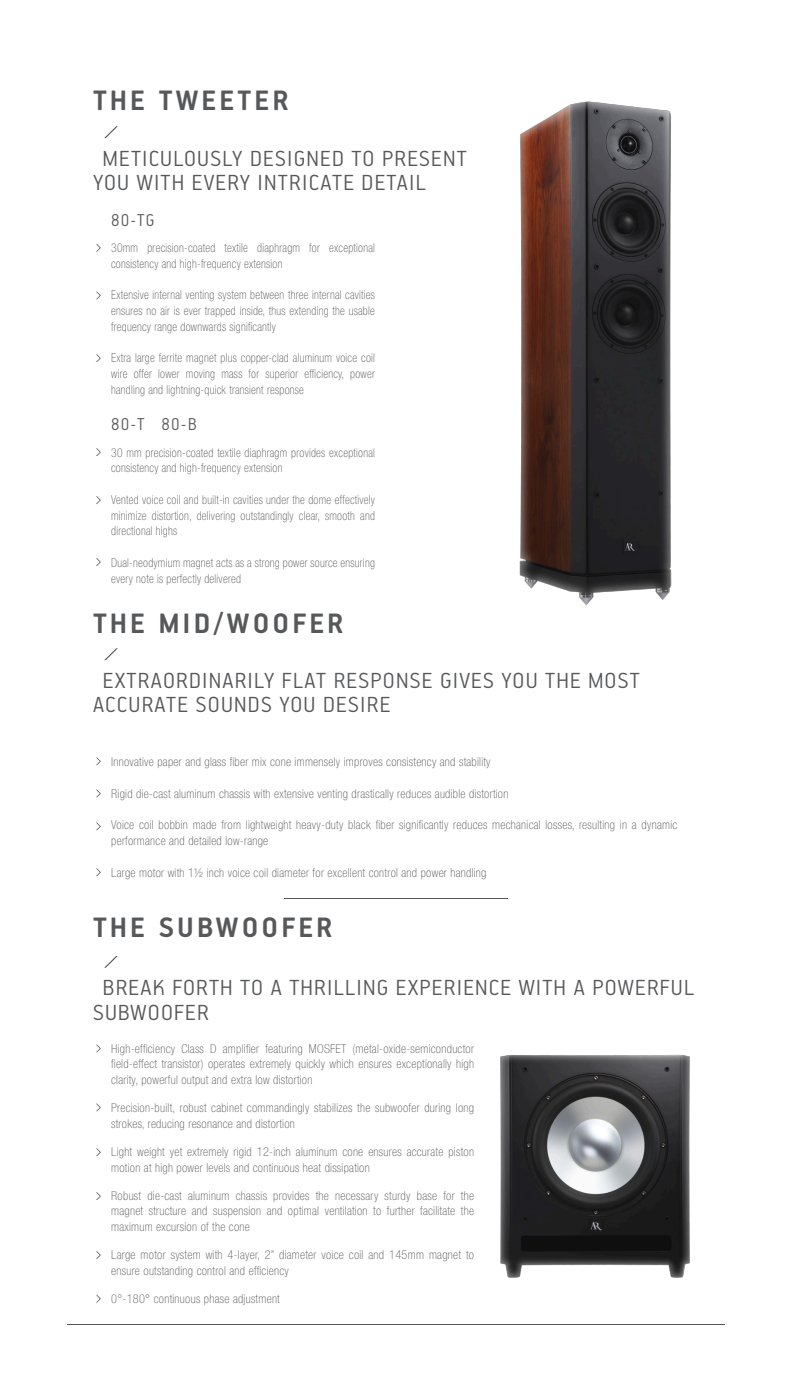
<style>
.page{position:relative;width:796px;height:1386px;background:#fff}
.page>*{position:absolute;margin:0;border:0;box-sizing:border-box;transform-origin:0 0}
.t1{font:700 31.5px "PF Handbook Pro";letter-spacing:.1em;color:#57585a}
.t2{font:300 24.5px/24.5px "PF Handbook Pro";letter-spacing:.05em;color:#57585a}
.t3{font:300 19.25px "PF Handbook Pro";letter-spacing:.075em;color:#57585a;scale:.94 1}
.t4{font:100 condensed 12.25px/15.8px "Helvetica Neue LT Std";letter-spacing:.025em;color:#57585a}
.t5{font:100 condensed 12.25px/15.8px "Helvetica Neue LT Std";letter-spacing:.025em;color:#57585a;scale:.94 1}
</style>
<div class="page">
<hr style="left:67px;top:1323px;width:656px;height:1px;background:#57585a">
<svg style="left:104px;top:126px;width:14px;height:12px"></svg>
<svg style="left:104px;top:648px;width:14px;height:12px"></svg>
<hr style="left:283px;top:897px;width:224px;height:1px;background:#57585a">
<img style="left:519px;top:101px;width:153px;height:504px">
<svg style="left:105px;top:955px;width:13px;height:12px"></svg>
<img style="left:500px;top:1054px;width:190px;height:224px">
<svg style="left:96px;top:244px;width:5px;height:8px"></svg>
<svg style="left:96px;top:291px;width:5px;height:9px"></svg>
<svg style="left:96px;top:354px;width:5px;height:8px"></svg>
<svg style="left:96px;top:448px;width:5px;height:8px"></svg>
<svg style="left:96px;top:496px;width:5px;height:8px"></svg>
<svg style="left:96px;top:558px;width:5px;height:8px"></svg>
<svg style="left:96px;top:757px;width:5px;height:9px"></svg>
<svg style="left:96px;top:789px;width:5px;height:9px"></svg>
<svg style="left:96px;top:822px;width:5px;height:9px"></svg>
<svg style="left:96px;top:1044px;width:5px;height:9px"></svg>
<svg style="left:96px;top:1103px;width:5px;height:9px"></svg>
<svg style="left:96px;top:1148px;width:5px;height:8px"></svg>
<svg style="left:96px;top:1192px;width:5px;height:8px"></svg>
<svg style="left:96px;top:868px;width:5px;height:8px"></svg>
<svg style="left:96px;top:1251px;width:5px;height:8px"></svg>
<svg style="left:96px;top:1294px;width:5px;height:9px"></svg>
<h1 class="t1" style="left:93px;top:81px;width:197px">THE TWEETER</h1>
<h2 class="t2" style="left:93px;top:145px;width:375px;text-indent:10px">METICULOUSLY DESIGNED TO PRESENT<br>YOU WITH EVERY INTRICATE DETAIL</h2>
<h3 class="t3" style="left:111px;top:208px;width:47px">80-TG</h3>
<p class="t5" style="left:111px;top:240px;width:282px">30mm precision-coated textile diaphragm for exceptional consistency and high-frequency extension</p>
<p class="t5" style="left:111px;top:287px;width:282px;text-align:justify">Extensive internal venting system between three internal cavities ensures no air is ever trapped inside, thus extending the usable frequency range downwards significantly</p>
<p class="t5" style="left:111px;top:350px;width:282px;text-align:justify">Extra large ferrite magnet plus copper-clad aluminum voice coil wire offer lower moving mass for superior efficiency, power handling and lightning-quick transient response</p>
<h3 class="t3" style="left:111px;top:413px;width:92px">80-T 80-B</h3>
<p class="t5" style="left:111px;top:444px;width:282px">30 mm precision-coated textile diaphragm provides exceptional consistency and high-frequency extension</p>
<p class="t5" style="left:111px;top:491px;width:282px;text-align:justify">Vented voice coil and built-in cavities under the dome effectively minimize distortion, delivering outstandingly clear, smooth and directional highs</p>
<p class="t5" style="left:111px;top:554px;width:282px">Dual-neodymium magnet acts as a strong power source ensuring every note is perfectly delivered</p>
<h1 class="t1" style="left:93px;top:604px;width:252px">THE MID/WOOFER</h1>
<h2 class="t2" style="left:93px;top:667px;width:548px;text-indent:10px">EXTRAORDINARILY FLAT RESPONSE GIVES YOU THE MOST<br>ACCURATE SOUNDS YOU DESIRE</h2>
<p class="t4" style="left:111px;top:754px;width:380px">Innovative paper and glass fiber mix cone immensely improves consistency and stability</p>
<p class="t4" style="left:111px;top:785px;width:398px">Rigid die-cast aluminum chassis with extensive venting drastically reduces audible distortion</p>
<p class="t4" style="left:111px;top:817px;width:567px">Voice coil bobbin made from lightweight heavy-duty black fiber significantly reduces mechanical losses, resulting in a dynamic performance and detailed low-range</p>
<p class="t4" style="left:111px;top:864px;width:376px">Large motor with 1½ inch voice coil diameter for excellent control and power handling</p>
<h1 class="t1" style="left:93px;top:908px;width:241px">THE SUBWOOFER</h1>
<h2 class="t2" style="left:93px;top:974px;width:602px;text-indent:10px">BREAK FORTH TO A THRILLING EXPERIENCE WITH A POWERFUL<br>SUBWOOFER</h2>
<p class="t4" style="left:111px;top:1040px;width:364px;text-align:justify">High-efficiency Class D amplifier featuring MOSFET (metal-oxide-semiconductor field-effect transistor) operates extremely quickly which ensures exceptionally high clarity, powerful output and extra low distortion</p>
<p class="t4" style="left:111px;top:1099px;width:364px">Precision-built, robust cabinet commandingly stabilizes the subwoofer during long strokes, reducing resonance and distortion</p>
<p class="t4" style="left:111px;top:1143px;width:364px">Light weight yet extremely rigid 12-inch aluminum cone ensures accurate piston motion at high power levels and continuous heat dissipation</p>
<p class="t4" style="left:111px;top:1187px;width:364px;text-align:justify">Robust die-cast aluminum chassis provides the necessary sturdy base for the magnet structure and suspension and optimal ventilation to further facilitate the maximum excursion of the cone</p>
<p class="t4" style="left:111px;top:1246px;width:364px">Large motor system with 4-layer, 2” diameter voice coil and 145mm magnet to ensure outstanding control and efficiency</p>
<p class="t4" style="left:111px;top:1290px;width:170px">0°-180° continuous phase adjustment</p>
</div>
